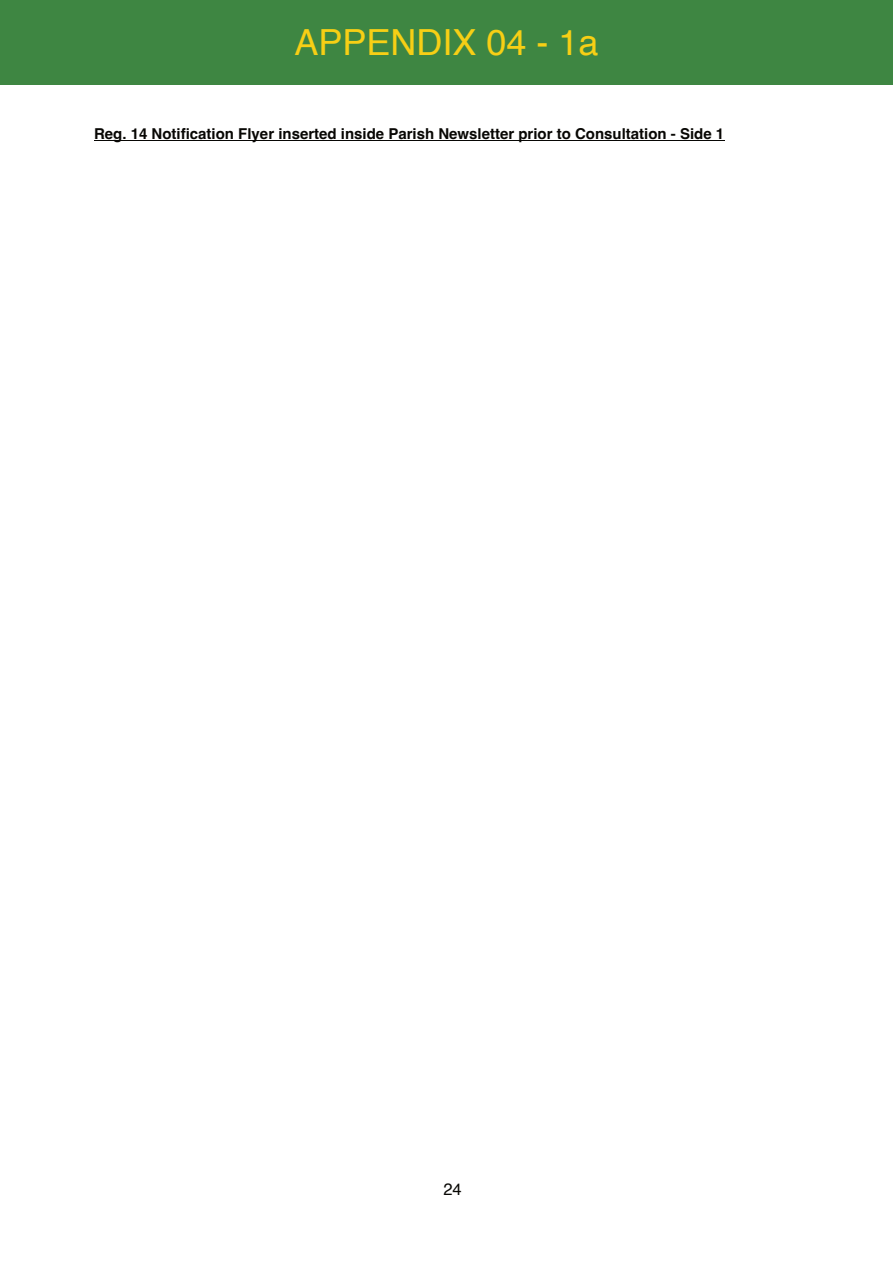
<style>
.page{position:relative;width:893px;height:1263px;background:#fff}
.page>*{position:absolute;margin:0;border:0;box-sizing:border-box;transform-origin:0 0}
.t1{font:36px "Helvetica";color:#f7cf15}
.t2{font:16.5px "Helvetica";color:#080704}
.t3{font:700 15px "Helvetica";color:#080704}
</style>
<div class="page">
<div style="left:0;top:0;width:893px;height:85px;background:#3e8642"></div>
<hr style="left:94px;top:140px;width:630px;height:1px;background:#080704">
<h1 class="t1" style="left:294px;top:28px;width:306px">APPENDIX 04 - 1a</h1>
<p class="t3" style="left:94px;top:128px;width:632px">Reg. 14 Notification Flyer inserted inside Parish Newsletter prior to Consultation - Side 1</p>
<p class="t2" style="left:443px;top:1183px;width:20px">24</p>
</div>
